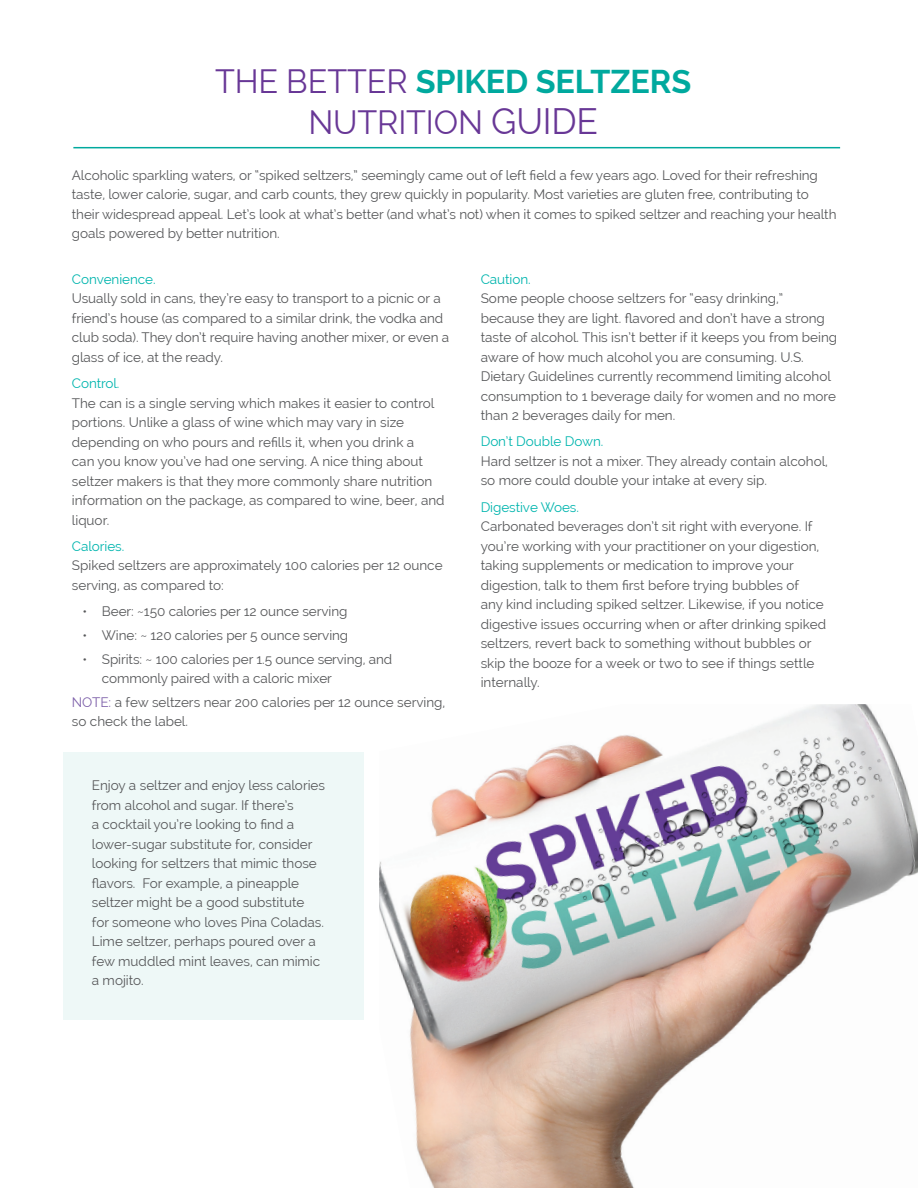
<style>
.page{position:relative;width:918px;height:1188px;background:#fff}
.page>*{position:absolute;margin:0;border:0;box-sizing:border-box;transform-origin:0 0}
.t1{font:33px/40.5px "Raleway";letter-spacing:-.005em;color:#683796;text-align:center}
.t2{font:13.5px/19.5px "Raleway";color:#57585a}
.t3{font:13.5px "Raleway";letter-spacing:-.005em;color:#00b5ae}
.s1{font-weight:700;color:#00a99e}
.s2{font-size:36px}
.s3{color:#7c5fa9}
</style>
<div class="page">
<hr style="left:73px;top:147px;width:767px;height:1px;background:#00a99e">
<div style="left:64px;top:752px;width:300px;height:268px;background:#eef8f7"></div>
<img style="left:379px;top:704px;width:539px;height:484px">
<h1 class="t1" style="left:215px;top:61px;width:478px">THE BETTER <span class="s1">SPIKED SELTZERS<br></span>NUTRITION <span class="s2">GUIDE</span></h1>
<p class="t2" style="left:72px;top:165px;width:766px">Alcoholic sparkling waters, or “spiked seltzers,” seemingly came out of left field a few years ago. Loved for their refreshing taste, lower calorie, sugar, and carb counts, they grew quickly in popularity. Most varieties are gluten free, contributing to their widespread appeal. Let’s look at what’s better (and what’s not) when it comes to spiked seltzer and reaching your health goals powered by better nutrition.</p>
<p class="t3" style="left:72px;top:271px;width:85px">Convenience.</p>
<p class="t2" style="left:72px;top:289px;width:379px">Usually sold in cans, they’re easy to transport to a picnic or a friend’s house (as compared to a similar drink, the vodka and club soda). They don’t require having another mixer, or even a glass of ice, at the ready.</p>
<p class="t3" style="left:72px;top:375px;width:49px">Control.</p>
<p class="t2" style="left:72px;top:393px;width:374px">The can is a single serving which makes it easier to control portions. Unlike a glass of wine which may vary in size depending on who pours and refills it, when you drink a<br>can you know you’ve had one serving. A nice thing about seltzer makers is that they more commonly share nutrition information on the package, as compared to wine, beer, and liquor.</p>
<p class="t3" style="left:72px;top:538px;width:54px">Calories.</p>
<p class="t2" style="left:72px;top:556px;width:372px">Spiked seltzers are approximately 100 calories per 12 ounce serving, as compared to:</p>
<p class="t2" style="left:82px;top:601px;width:267px">• Beer: ~150 calories per 12 ounce serving</p>
<p class="t2" style="left:82px;top:625px;width:267px">• Wine: ~ 120 calories per 5 ounce serving</p>
<p class="t2" style="left:102px;top:649px;width:292px;text-indent:-19px">• Spirits: ~ 100 calories per 1.5 ounce serving, and commonly paired with a caloric mixer</p>
<p class="t2" style="left:72px;top:692px;width:375px"><span class="s3">NOTE:</span> a few seltzers near 200 calories per 12 ounce serving, so check the label.</p>
<p class="t2" style="left:92px;top:776px;width:235px">Enjoy a seltzer and enjoy less calories from alcohol and sugar. If there’s<br>a cocktail you’re looking to find a lower-sugar substitute for, consider looking for seltzers that mimic those flavors. For example, a pineapple seltzer might be a good substitute for someone who loves Pina Coladas.<br>Lime seltzer, perhaps poured over a few muddled mint leaves, can mimic a mojito.</p>
<p class="t3" style="left:481px;top:271px;width:52px">Caution.</p>
<p class="t2" style="left:481px;top:289px;width:358px">Some people choose seltzers for “easy drinking,” because they are light. flavored and don’t have a strong taste of alcohol. This isn’t better if it keeps you from being aware of how much alcohol you are consuming. U.S.<br>Dietary Guidelines currently recommend limiting alcohol consumption to 1 beverage daily for women and no more than 2 beverages daily for men.</p>
<p class="t3" style="left:481px;top:434px;width:124px">Don’t Double Down.</p>
<p class="t2" style="left:481px;top:451px;width:349px">Hard seltzer is not a mixer. They already contain alcohol, so more could double your intake at every sip.</p>
<p class="t3" style="left:481px;top:499px;width:100px">Digestive Woes.</p>
<p class="t2" style="left:481px;top:517px;width:347px">Carbonated beverages don’t sit right with everyone. If you’re working with your practitioner on your digestion, taking supplements or medication to improve your digestion, talk to them first before trying bubbles of<br>any kind including spiked seltzer. Likewise, if you notice digestive issues occurring when or after drinking spiked seltzers, revert back to something without bubbles or skip the booze for a week or two to see if things settle internally.</p>
</div>
